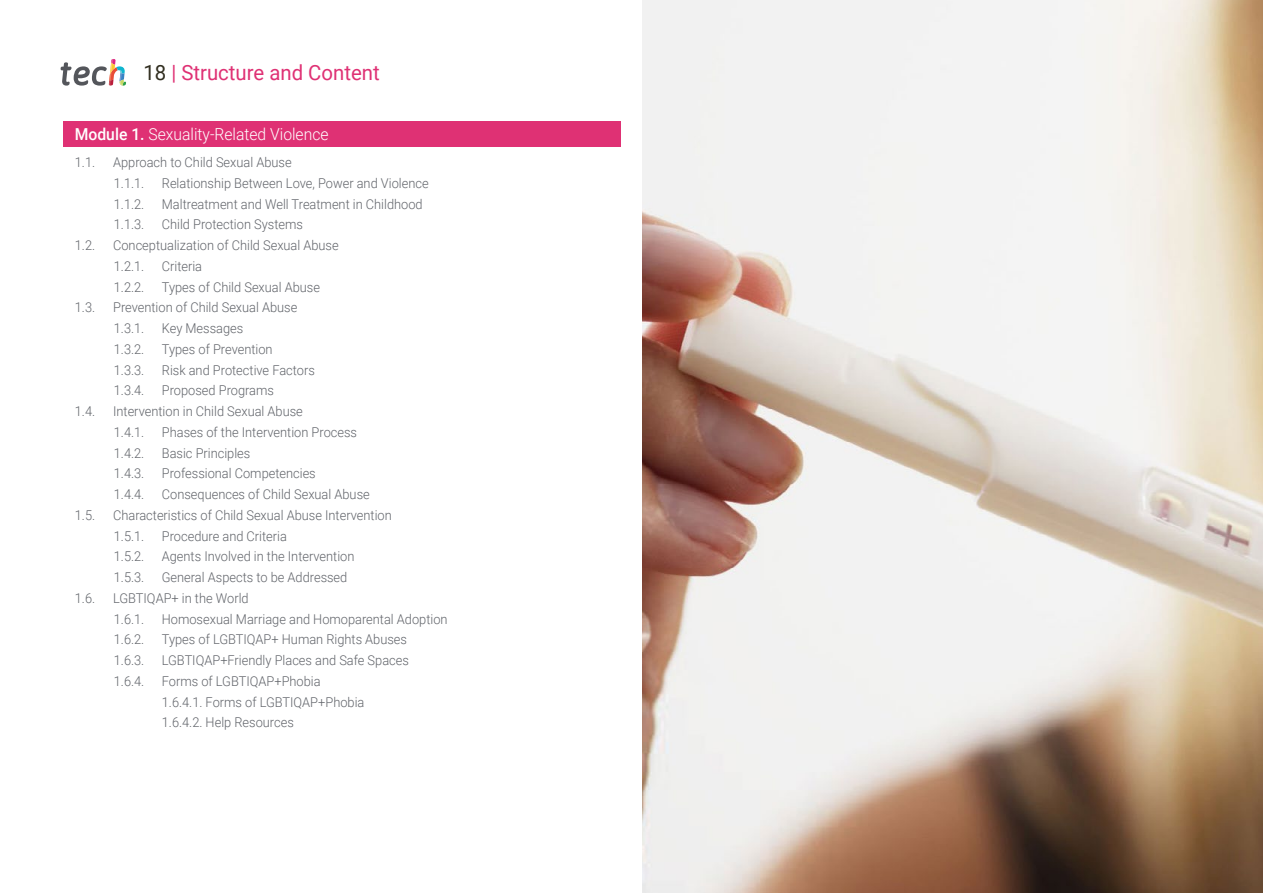
<style>
.page{position:relative;width:1263px;height:893px;background:#fff}
.page>*{position:absolute;margin:0;border:0;box-sizing:border-box;transform-origin:0 0}
.t1{font:21px "Roboto";color:#df3174}
.t2{font:300 16.5px "Roboto";color:#fff;scale:.95 1}
.t3{font:300 13.5px/20.7px "Roboto";color:#61646a;scale:.95 1}
.s1{color:#312e20}
.s2{font-weight:500}
</style>
<div class="page">
<svg style="left:61px;top:59px;width:65px;height:27px"></svg>
<div style="left:64px;top:121px;width:557px;height:25px;background:#df3174"></div>
<img style="left:642px;top:0;width:621px;height:893px">
<h1 class="t1" style="left:144px;top:57px;width:238px"><span class="s1">18</span> | Structure and Content</h1>
<p class="t2" style="left:75px;top:123px;width:269px"><span class="s2">Module 1.</span> Sexuality-Related Violence</p>
<p class="t3" style="left:75px;top:151px;width:23px">1.1.</p>
<p class="t3" style="left:113px;top:151px;width:189px">Approach to Child Sexual Abuse<br>1.1.1.</p>
<p class="t3" style="left:162px;top:172px;width:282px">Relationship Between Love, Power and Violence</p>
<p class="t3" style="left:114px;top:193px;width:34px">1.1.2.</p>
<p class="t3" style="left:162px;top:193px;width:276px">Maltreatment and Well Treatment in Childhood</p>
<p class="t3" style="left:114px;top:214px;width:34px">1.1.3.</p>
<p class="t3" style="left:162px;top:214px;width:150px">Child Protection Systems</p>
<p class="t3" style="left:75px;top:234px;width:23px">1.2.</p>
<p class="t3" style="left:113px;top:234px;width:239px">Conceptualization of Child Sexual Abuse<br>1.2.1.</p>
<p class="t3" style="left:162px;top:255px;width:44px">Criteria</p>
<p class="t3" style="left:114px;top:276px;width:34px">1.2.2.</p>
<p class="t3" style="left:162px;top:276px;width:168px">Types of Child Sexual Abuse</p>
<p class="t3" style="left:75px;top:297px;width:23px">1.3.</p>
<p class="t3" style="left:113px;top:297px;width:195px">Prevention of Child Sexual Abuse<br>1.3.1.</p>
<p class="t3" style="left:162px;top:317px;width:87px">Key Messages</p>
<p class="t3" style="left:114px;top:338px;width:34px">1.3.2.</p>
<p class="t3" style="left:162px;top:338px;width:118px">Types of Prevention</p>
<p class="t3" style="left:114px;top:359px;width:34px">1.3.3.</p>
<p class="t3" style="left:162px;top:359px;width:163px">Risk and Protective Factors</p>
<p class="t3" style="left:114px;top:380px;width:34px">1.3.4.</p>
<p class="t3" style="left:162px;top:380px;width:120px">Proposed Programs</p>
<p class="t3" style="left:75px;top:400px;width:23px">1.4.</p>
<p class="t3" style="left:113px;top:400px;width:201px">Intervention in Child Sexual Abuse<br>1.4.1.</p>
<p class="t3" style="left:162px;top:421px;width:207px">Phases of the Intervention Process</p>
<p class="t3" style="left:114px;top:442px;width:34px">1.4.2.</p>
<p class="t3" style="left:162px;top:442px;width:95px">Basic Principles</p>
<p class="t3" style="left:114px;top:463px;width:34px">1.4.3.</p>
<p class="t3" style="left:162px;top:463px;width:164px">Professional Competencies</p>
<p class="t3" style="left:114px;top:483px;width:34px">1.4.4.</p>
<p class="t3" style="left:162px;top:483px;width:220px">Consequences of Child Sexual Abuse</p>
<p class="t3" style="left:75px;top:504px;width:23px">1.5.</p>
<p class="t3" style="left:113px;top:504px;width:295px">Characteristics of Child Sexual Abuse Intervention<br>1.5.1.</p>
<p class="t3" style="left:162px;top:525px;width:133px">Procedure and Criteria</p>
<p class="t3" style="left:114px;top:546px;width:34px">1.5.2.</p>
<p class="t3" style="left:162px;top:546px;width:204px">Agents Involved in the Intervention</p>
<p class="t3" style="left:114px;top:566px;width:34px">1.5.3.</p>
<p class="t3" style="left:162px;top:566px;width:197px">General Aspects to be Addressed</p>
<p class="t3" style="left:75px;top:587px;width:23px">1.6.</p>
<p class="t3" style="left:113px;top:587px;width:144px">LGBTIQAP+ in the World<br>1.6.1.</p>
<p class="t3" style="left:162px;top:608px;width:302px">Homosexual Marriage and Homoparental Adoption</p>
<p class="t3" style="left:114px;top:629px;width:34px">1.6.2.</p>
<p class="t3" style="left:162px;top:629px;width:260px">Types of LGBTIQAP+ Human Rights Abuses</p>
<p class="t3" style="left:114px;top:649px;width:34px">1.6.3.</p>
<p class="t3" style="left:162px;top:649px;width:262px">LGBTIQAP+Friendly Places and Safe Spaces</p>
<p class="t3" style="left:114px;top:670px;width:34px">1.6.4.</p>
<p class="t3" style="left:162px;top:670px;width:215px">Forms of LGBTIQAP+Phobia<br>1.6.4.1. Forms of LGBTIQAP+Phobia<br>1.6.4.2. Help Resources</p>
</div>
